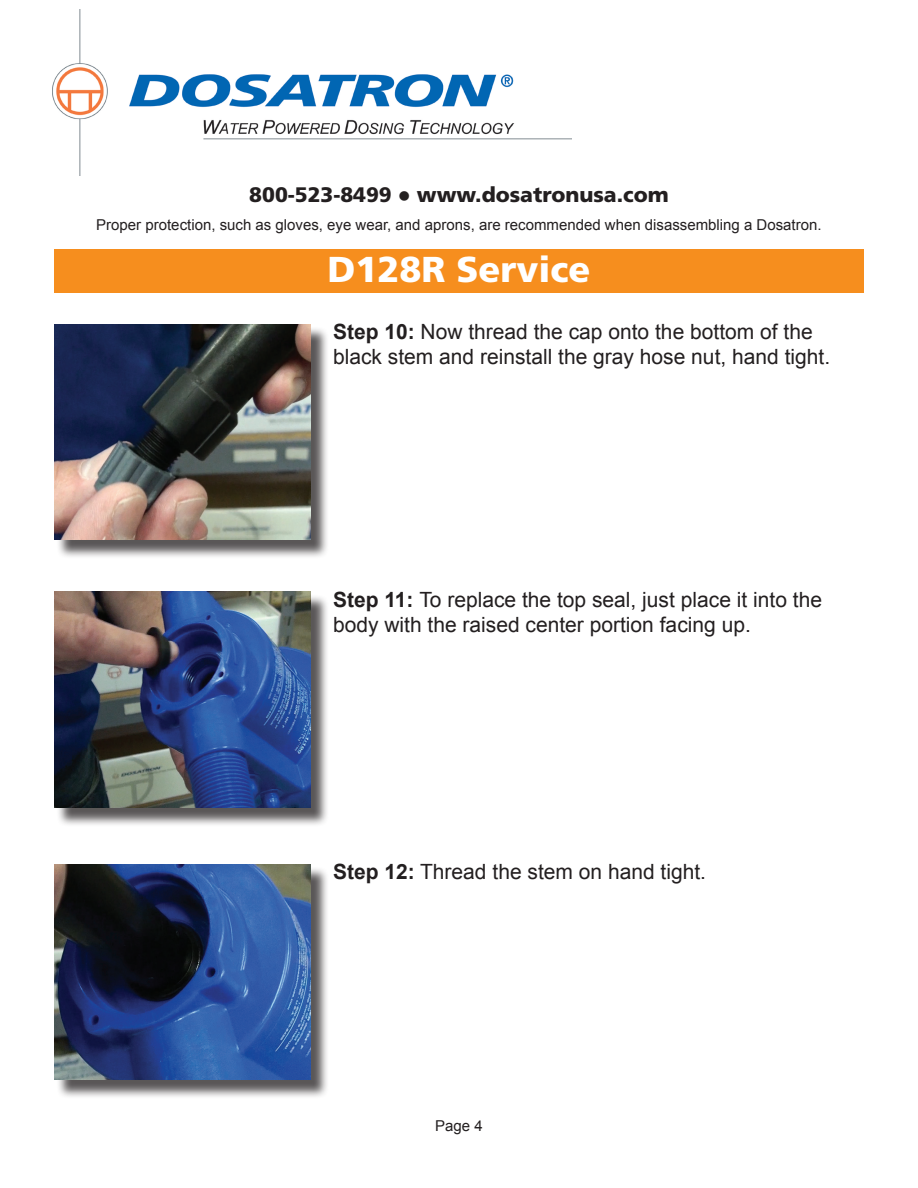
<style>
.page{position:relative;width:918px;height:1188px;background:#fff}
.page>*{position:absolute;margin:0;border:0;box-sizing:border-box;transform-origin:0 0}
.t1{font:900 36px "Frutiger";color:#fff}
.t2{font:21px/25.2px "Arial";color:#231f20}
.t3{font:900 21px "Frutiger";color:#231f20}
.t4{font:15px "Arial";color:#231f20}
.s1{font-weight:700}
</style>
<div class="page">
<img style="left:52px;top:10px;width:519px;height:165px">
<div style="left:54px;top:249px;width:810px;height:44px;background:#f68e1e"></div>
<div style="left:56px;top:326px;width:273px;height:232px;background:#231f20;opacity:.75"></div>
<img style="left:54px;top:324px;width:257px;height:216px">
<div style="left:56px;top:594px;width:273px;height:232px;background:#231f20;opacity:.75"></div>
<img style="left:54px;top:592px;width:257px;height:216px">
<div style="left:56px;top:866px;width:273px;height:232px;background:#231f20;opacity:.75"></div>
<img style="left:54px;top:864px;width:257px;height:216px">
<p class="t3" style="left:249px;top:182px;width:421px">800-523-8499 ● www.dosatronusa.com</p>
<p class="t4" style="left:96px;top:215px;width:727px">Proper protection, such as gloves, eye wear, and aprons, are recommended when disassembling a Dosatron.</p>
<h1 class="t1" style="left:327px;top:248px;width:265px">D128R Service</h1>
<p class="t2" style="left:333px;top:320px;width:499px"><span class="s1">Step 10:</span> Now thread the cap onto the bottom of the black stem and reinstall the gray hose nut, hand tight.</p>
<p class="t2" style="left:333px;top:587px;width:491px"><span class="s1">Step 11:</span> To replace the top seal, just place it into the body with the raised center portion facing up.</p>
<p class="t2" style="left:333px;top:860px;width:375px"><span class="s1">Step 12:</span> Thread the stem on hand tight.</p>
<p class="t4" style="left:435px;top:1116px;width:49px">Page 4</p>
</div>
